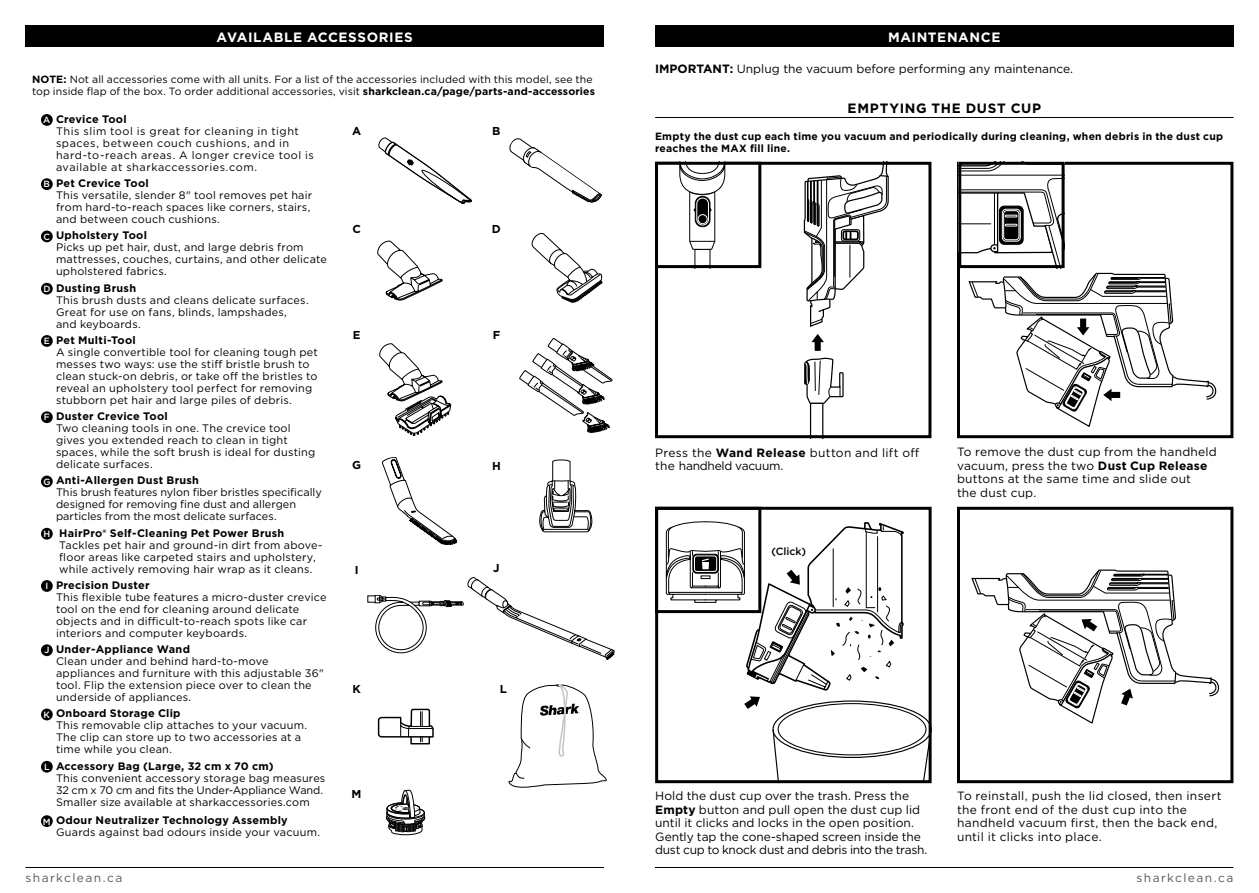
<style>
.page{position:relative;width:1259px;height:893px;background:#fff}
.page>*{position:absolute;margin:0;border:0;box-sizing:border-box;transform-origin:0 0}
.t1{font:700 13.5px "Gotham";letter-spacing:.045em;color:#fff}
.t2{font:700 13.5px "Gotham";letter-spacing:.05em;color:#000}
.t3{font:12px/13.5px "Gotham";letter-spacing:.01em;color:#000}
.t4{font:12px "Gotham";letter-spacing:.115em;color:#58595b}
.t5{font:700 11.55px "Gotham";color:#000}
.t6{font:10.8px/12px "Gotham";letter-spacing:.02em;color:#000}
.t7{font:10.8px/12px "Gotham";letter-spacing:.05em;color:#000}
.t8{font:10.8px/12px "Gotham";color:#000}
.t9{font:10.5px/12px "Gotham";letter-spacing:.01em;color:#000}
.t10{font:700 10.5px/12px "Gotham";letter-spacing:.025em;color:#000}
.t11{font:500 10.5px "Gotham";color:#000}
.s1{font-weight:700}
.s2{font-weight:500;font-size:9px;color:#fff}
</style>
<div class="page">
<hr style="left:655px;top:867px;width:578px;height:1px;background:#000">
<hr style="left:26px;top:867px;width:578px;height:1px;background:#000">
<div style="left:655px;top:26px;width:578px;height:21px;background:#000"></div>
<hr style="left:655px;top:117px;width:578px;height:1px;background:#000">
<div style="left:957px;top:162px;width:276px;height:276px;border:3px solid #000"></div>
<div style="left:957px;top:507px;width:276px;height:276px;border:3px solid #000"></div>
<div style="left:655px;top:507px;width:276px;height:276px;border:3px solid #000"></div>
<svg style="left:803px;top:166px;width:86px;height:161px"></svg>
<svg style="left:804px;top:357px;width:40px;height:77px"></svg>
<div style="left:655px;top:162px;width:276px;height:276px;border:3px solid #000"></div>
<svg style="left:679px;top:166px;width:46px;height:98px"></svg>
<div style="left:696px;top:198px;width:12px;height:27px;border:1px solid #fff;border-radius:6px"></div>
<div style="left:655px;top:162px;width:106px;height:106px;border:3px solid #000"></div>
<svg style="left:811px;top:334px;width:13px;height:17px"></svg>
<svg style="left:666px;top:521px;width:238px;height:169px"></svg>
<hr style="left:668px;top:592px;width:74px;height:1px;background:#000">
<div style="left:655px;top:507px;width:106px;height:106px;border:3px solid #000"></div>
<svg style="left:744px;top:696px;width:16px;height:13px"></svg>
<svg style="left:971px;top:570px;width:248px;height:154px"></svg>
<svg style="left:772px;top:728px;width:8px;height:56px"></svg>
<svg style="left:922px;top:728px;width:10px;height:56px"></svg>
<div style="left:777px;top:703px;width:149px;height:52px;border:1px solid #000;border-radius:50%"></div>
<svg style="left:958px;top:162px;width:258px;height:265px"></svg>
<div style="left:26px;top:26px;width:578px;height:21px;background:#000"></div>
<div style="left:41px;top:114px;width:12px;height:12px;background:#000;border-radius:50%"></div>
<div style="left:41px;top:178px;width:12px;height:12px;background:#000;border-radius:50%"></div>
<div style="left:41px;top:231px;width:12px;height:11px;background:#000;border-radius:50%"></div>
<div style="left:41px;top:283px;width:12px;height:12px;background:#000;border-radius:50%"></div>
<div style="left:41px;top:335px;width:12px;height:12px;background:#000;border-radius:50%"></div>
<div style="left:41px;top:411px;width:12px;height:12px;background:#000;border-radius:50%"></div>
<div style="left:41px;top:476px;width:12px;height:11px;background:#000;border-radius:50%"></div>
<div style="left:41px;top:528px;width:12px;height:12px;background:#000;border-radius:50%"></div>
<div style="left:41px;top:580px;width:12px;height:12px;background:#000;border-radius:50%"></div>
<div style="left:41px;top:644px;width:12px;height:12px;background:#000;border-radius:50%"></div>
<div style="left:41px;top:709px;width:12px;height:11px;background:#000;border-radius:50%"></div>
<div style="left:41px;top:761px;width:12px;height:12px;background:#000;border-radius:50%"></div>
<div style="left:41px;top:815px;width:12px;height:12px;background:#000;border-radius:50%"></div>
<svg style="left:519px;top:338px;width:93px;height:94px"></svg>
<svg style="left:531px;top:233px;width:71px;height:70px"></svg>
<div style="left:410px;top:736px;width:20px;height:8px;border:1px solid #000"></div>
<svg style="left:377px;top:708px;width:57px;height:34px"></svg>
<svg style="left:508px;top:684px;width:98px;height:104px"></svg>
<svg style="left:377px;top:241px;width:65px;height:59px"></svg>
<svg style="left:379px;top:343px;width:72px;height:93px"></svg>
<svg style="left:375px;top:577px;width:239px;height:82px"></svg>
<svg style="left:382px;top:457px;width:75px;height:88px"></svg>
<svg style="left:539px;top:460px;width:53px;height:72px"></svg>
<svg style="left:378px;top:137px;width:94px;height:67px"></svg>
<svg style="left:509px;top:138px;width:93px;height:65px"></svg>
<svg style="left:386px;top:790px;width:39px;height:45px"></svg>
<p class="t1" style="left:217px;top:28px;width:198px">AVAILABLE ACCESSORIES</p>
<p class="t9" style="left:32px;top:73px;width:564px"><span class="s1">NOTE:</span> Not all accessories come with all units. For a list of the accessories included with this model, see the top inside flap of the box. To order additional accessories, visit <span class="s1">sharkclean.ca/page/parts-and-accessories</span></p>
<p class="t5" style="left:352px;top:123px;width:11px">A</p>
<p class="t5" style="left:492px;top:123px;width:10px">B</p>
<p class="t7" style="left:56px;top:113px;width:259px;text-indent:-13px"><span class="s2">A</span> <span class="s1">Crevice Tool<br></span>This slim tool is great for cleaning in tight spaces, between couch cushions, and in hard-to-reach areas. A longer crevice tool is available at sharkaccessories.com.</p>
<p class="t6" style="left:56px;top:177px;width:258px;text-indent:-12px"><span class="s2">B</span> <span class="s1">Pet Crevice Tool<br></span>This versatile, slender 8" tool removes pet hair from hard-to-reach spaces like corners, stairs, and between couch cushions.</p>
<p class="t6" style="left:56px;top:229px;width:272px;text-indent:-12px"><span class="s2">C</span> <span class="s1">Upholstery Tool<br></span>Picks up pet hair, dust, and large debris from mattresses, couches, curtains, and other delicate upholstered fabrics.</p>
<p class="t6" style="left:56px;top:282px;width:254px;text-indent:-13px"><span class="s2">D</span> <span class="s1">Dusting Brush<br></span>This brush dusts and cleans delicate surfaces.<br>Great for use on fans, blinds, lampshades, and keyboards.</p>
<p class="t6" style="left:56px;top:334px;width:263px;text-indent:-12px"><span class="s2">E</span> <span class="s1">Pet Multi-Tool<br></span>A single convertible tool for cleaning tough pet messes two ways: use the stiff bristle brush to clean stuck-on debris, or take off the bristles to reveal an upholstery tool perfect for removing stubborn pet hair and large piles of debris.</p>
<p class="t6" style="left:56px;top:410px;width:261px;text-indent:-12px"><span class="s2">F</span> <span class="s1">Duster Crevice Tool<br></span>Two cleaning tools in one. The crevice tool gives you extended reach to clean in tight spaces, while the soft brush is ideal for dusting delicate surfaces.</p>
<p class="t8" style="left:56px;top:474px;width:267px;text-indent:-13px"><span class="s2">G</span> <span class="s1">Anti-Allergen Dust Brush<br></span>This brush features nylon fiber bristles specifically designed for removing fine dust and allergen particles from the most delicate surfaces.</p>
<p class="t6" style="left:59px;top:527px;width:265px;text-indent:-16px"><span class="s2">H</span> <span class="s1">HairPro® Self-Cleaning Pet Power Brush </span>Tackles pet hair and ground-in dirt from above&shy;floor areas like carpeted stairs and upholstery, while actively removing hair wrap as it cleans.</p>
<p class="t6" style="left:56px;top:579px;width:272px;text-indent:-11px"><span class="s2">I</span> <span class="s1">Precision Duster<br></span>This flexible tube features a micro-duster crevice tool on the end for cleaning around delicate objects and in difficult-to-reach spots like car interiors and computer keyboards.</p>
<p class="t6" style="left:56px;top:643px;width:269px;text-indent:-12px"><span class="s2">J</span> <span class="s1">Under-Appliance Wand<br></span>Clean under and behind hard-to-move appliances and furniture with this adjustable 36" tool. Flip the extension piece over to clean the underside of appliances.</p>
<p class="t6" style="left:56px;top:707px;width:253px;text-indent:-12px"><span class="s2">K</span> <span class="s1">Onboard Storage Clip<br></span>This removable clip attaches to your vacuum.<br>The clip can store up to two accessories at a time while you clean.</p>
<p class="t6" style="left:56px;top:760px;width:271px;text-indent:-12px"><span class="s2">L</span> <span class="s1">Accessory Bag (Large, 32 cm x 70 cm)<br></span>This convenient accessory storage bag measures 32 cm x 70 cm and fits the Under-Appliance Wand.<br>Smaller size available at sharkaccessories.com</p>
<p class="t6" style="left:56px;top:814px;width:265px;text-indent:-13px"><span class="s2">M</span> <span class="s1">Odour Neutralizer Technology Assembly<br></span>Guards against bad odours inside your vacuum.</p>
<p class="t5" style="left:352px;top:221px;width:10px">C</p>
<p class="t5" style="left:492px;top:221px;width:10px">D</p>
<p class="t5" style="left:353px;top:327px;width:9px">E</p>
<p class="t5" style="left:493px;top:327px;width:9px">F</p>
<p class="t5" style="left:352px;top:457px;width:11px">G</p>
<p class="t5" style="left:492px;top:459px;width:10px">H</p>
<p class="t5" style="left:493px;top:560px;width:8px">J</p>
<p class="t5" style="left:355px;top:562px;width:5px">I</p>
<p class="t5" style="left:352px;top:682px;width:10px">K</p>
<p class="t5" style="left:500px;top:682px;width:9px">L</p>
<p class="t5" style="left:352px;top:786px;width:11px">M</p>
<p class="t1" style="left:888px;top:28px;width:114px">MAINTENANCE</p>
<p class="t3" style="left:655px;top:62px;width:419px"><span class="s1">IMPORTANT:</span> Unplug the vacuum before performing any maintenance.</p>
<p class="t2" style="left:847px;top:99px;width:195px">EMPTYING THE DUST CUP</p>
<p class="t10" style="left:655px;top:130px;width:569px">Empty the dust cup each time you vacuum and periodically during cleaning, when debris in the dust cup reaches the MAX fill line.</p>
<p class="t3" style="left:655px;top:445px;width:266px">Press the <span class="s1">Wand Release</span> button and lift off the handheld vacuum.</p>
<p class="t3" style="left:957px;top:445px;width:261px">To remove the dust cup from the handheld vacuum, press the two <span class="s1">Dust Cup Release </span>buttons at the same time and slide out<br>the dust cup.</p>
<p class="t11" style="left:771px;top:544px;width:36px">(Click)</p>
<p class="t3" style="left:655px;top:789px;width:274px">Hold the dust cup over the trash. Press the <span class="s1">Empty</span> button and pull open the dust cup lid until it clicks and locks in the open position.<br>Gently tap the cone-shaped screen inside the dust cup to knock dust and debris into the trash.</p>
<p class="t3" style="left:957px;top:789px;width:266px">To reinstall, push the lid closed, then insert the front end of the dust cup into the handheld vacuum first, then the back end, until it clicks into place.</p>
<p class="t4" style="left:26px;top:870px;width:98px">sharkclean.ca</p>
<p class="t4" style="left:1136px;top:870px;width:98px">sharkclean.ca</p>
</div>
